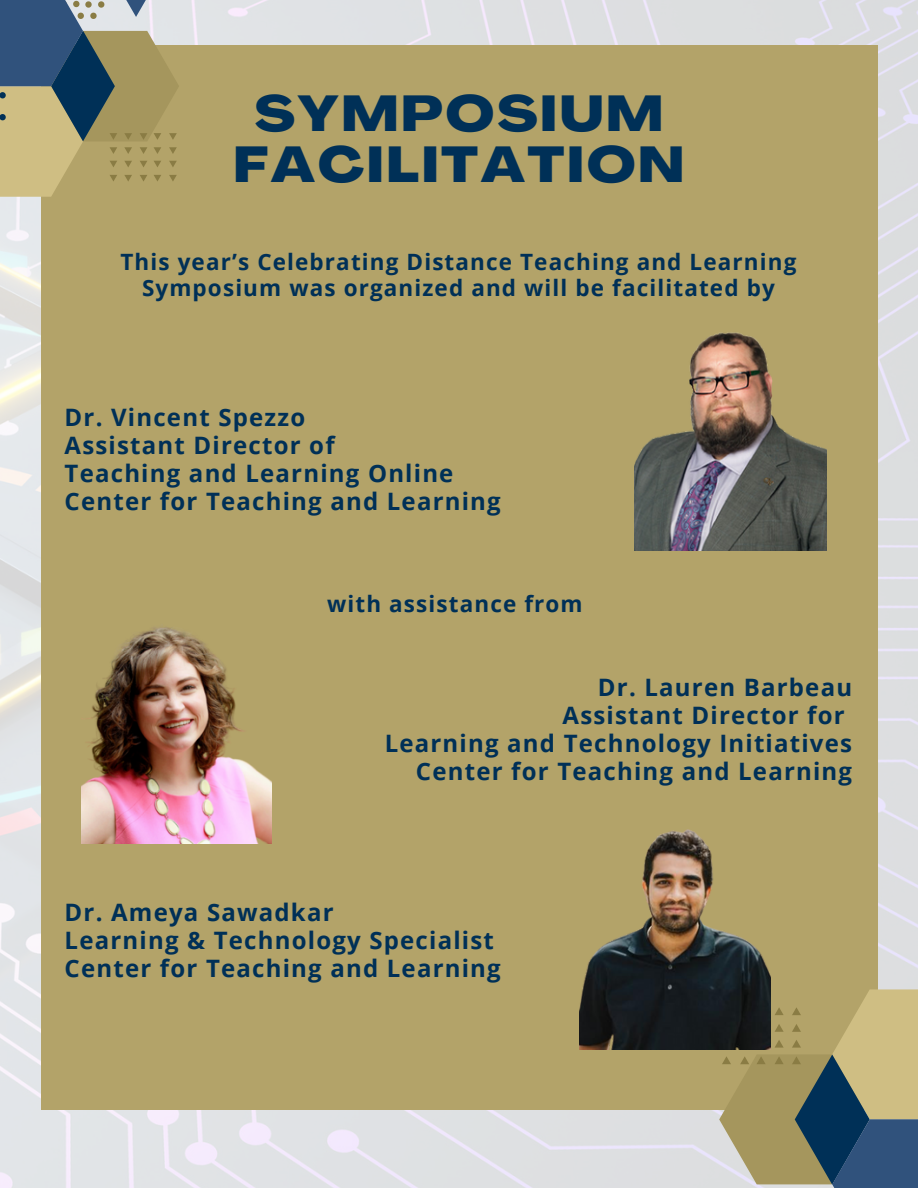
<style>
.page{position:relative;width:918px;height:1188px;background:#fff}
.page>*{position:absolute;margin:0;border:0;box-sizing:border-box;transform-origin:0 0}
.t1{font:800 expanded 49.65px/50.7px "Agrandir";letter-spacing:.05em;color:#003057;text-align:center}
.t2{font:700 24px "Open Sans";letter-spacing:.05em;color:#003057}
.t3{font:700 22.5px/25.8px "Open Sans";letter-spacing:.05em;color:#003057;text-align:center}
</style>
<div class="page">
<img style="left:0;top:0;width:918px;height:1188px">
<div style="left:41px;top:45px;width:836px;height:1065px;background:#b3a369"></div>
<svg style="left:719px;top:989px;width:199px;height:199px"></svg>
<svg style="left:0;top:0;width:179px;height:196px"></svg>
<img style="left:82px;top:627px;width:190px;height:216px">
<img style="left:634px;top:332px;width:193px;height:218px">
<img style="left:580px;top:829px;width:191px;height:220px">
<p class="t1" style="left:234px;top:94px;width:452px">SYMPOSIUM<br>FACILITATION</p>
<p class="t3" style="left:120px;top:249px;width:677px">This year’s Celebrating Distance Teaching and Learning<br>Symposium was organized and will be facilitated by</p>
<h1 class="t2" style="left:65px;top:400px;width:242px">Dr. Vincent Spezzo</h1>
<p class="t2" style="left:65px;top:428px;width:272px">Assistant Director of</p>
<p class="t2" style="left:65px;top:456px;width:390px">Teaching and Learning Online</p>
<p class="t2" style="left:65px;top:484px;width:438px">Center for Teaching and Learning</p>
<p class="t3" style="left:327px;top:591px;width:257px">with assistance from</p>
<p class="t2" style="left:598px;top:670px;width:256px">Dr. Lauren Barbeau</p>
<p class="t2" style="left:563px;top:698px;width:284px">Assistant Director for</p>
<p class="t2" style="left:385px;top:726px;width:469px">Learning and Technology Initiatives</p>
<p class="t2" style="left:416px;top:754px;width:438px">Center for Teaching and Learning</p>
<p class="t2" style="left:65px;top:895px;width:270px">Dr. Ameya Sawadkar</p>
<p class="t2" style="left:65px;top:923px;width:431px">Learning &amp; Technology Specialist</p>
<p class="t2" style="left:65px;top:951px;width:438px">Center for Teaching and Learning</p>
</div>
